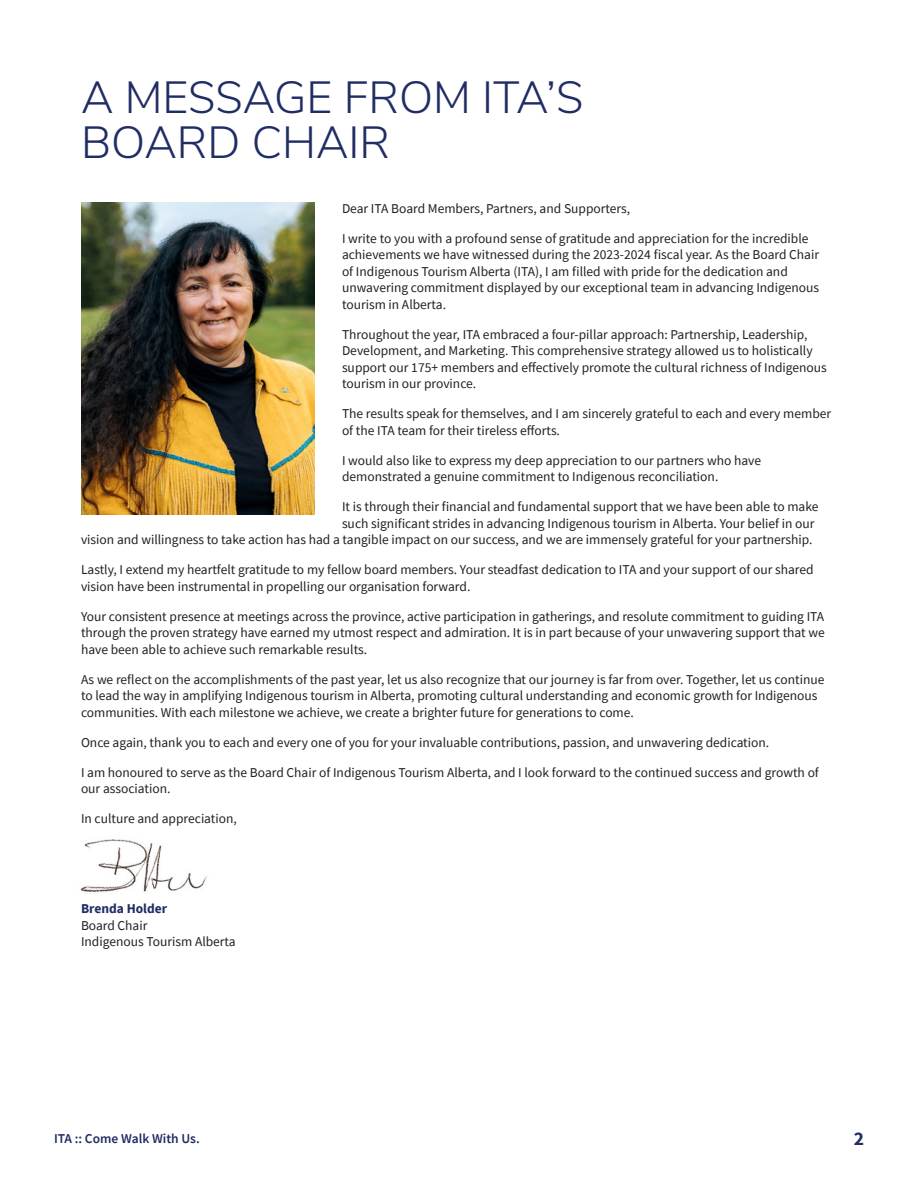
<style>
.page{position:relative;width:918px;height:1188px;background:#fff}
.page>*{position:absolute;margin:0;border:0;box-sizing:border-box;transform-origin:0 0}
.t1{font:300 45px/45px "Nunito Sans";color:#202c64}
.t2{font:700 19.5px "Source Sans Pro";color:#202c64}
.t3{font:13.5px/16.5px "Source Sans Pro";color:#231f20}
.t4{font:600 13.5px "Source Sans Pro";color:#202c64}
.s1{font-weight:700;color:#202c64}
</style>
<div class="page">
<img style="left:80px;top:839px;width:127px;height:53px">
<img style="left:81px;top:203px;width:234px;height:312px">
<h1 class="t1" style="left:81px;top:72px;width:504px">A MESSAGE FROM ITA’S<br>BOARD CHAIR</h1>
<p class="t3" style="left:342px;top:200px;width:290px">Dear ITA Board Members, Partners, and Supporters,</p>
<p class="t3" style="left:342px;top:230px;width:479px">I write to you with a profound sense of gratitude and appreciation for the incredible achievements we have witnessed during the 2023-2024 fiscal year. As the Board Chair of Indigenous Tourism Alberta (ITA), I am filled with pride for the dedication and unwavering commitment displayed by our exceptional team in advancing Indigenous tourism in Alberta.</p>
<p class="t3" style="left:342px;top:326px;width:486px">Throughout the year, ITA embraced a four-pillar approach: Partnership, Leadership, Development, and Marketing. This comprehensive strategy allowed us to holistically support our 175+ members and effectively promote the cultural richness of Indigenous tourism in our province.</p>
<p class="t3" style="left:342px;top:406px;width:491px">The results speak for themselves, and I am sincerely grateful to each and every member of the ITA team for their tireless efforts.</p>
<p class="t3" style="left:342px;top:452px;width:421px">I would also like to express my deep appreciation to our partners who have demonstrated a genuine commitment to Indigenous reconciliation.</p>
<p class="t3" style="left:342px;top:499px;width:478px">It is through their financial and fundamental support that we have been able to make</p>
<p class="t3" style="left:342px;top:515px;width:474px">such significant strides in advancing Indigenous tourism in Alberta. Your belief in our</p>
<p class="t3" style="left:81px;top:532px;width:733px">vision and willingness to take action has had a tangible impact on our success, and we are immensely grateful for your partnership.</p>
<p class="t3" style="left:81px;top:562px;width:734px">Lastly, I extend my heartfelt gratitude to my fellow board members. Your steadfast dedication to ITA and your support of our shared vision have been instrumental in propelling our organisation forward.</p>
<p class="t3" style="left:81px;top:608px;width:745px;text-align:justify">Your consistent presence at meetings across the province, active participation in gatherings, and resolute commitment to guiding ITA through the proven strategy have earned my utmost respect and admiration. It is in part because of your unwavering support that we have been able to achieve such remarkable results.</p>
<p class="t3" style="left:81px;top:671px;width:745px">As we reflect on the accomplishments of the past year, let us also recognize that our journey is far from over. Together, let us continue to lead the way in amplifying Indigenous tourism in Alberta, promoting cultural understanding and economic growth for Indigenous communities. With each milestone we achieve, we create a brighter future for generations to come.</p>
<p class="t3" style="left:81px;top:734px;width:690px">Once again, thank you to each and every one of you for your invaluable contributions, passion, and unwavering dedication.</p>
<p class="t3" style="left:81px;top:764px;width:739px">I am honoured to serve as the Board Chair of Indigenous Tourism Alberta, and I look forward to the continued success and growth of our association.</p>
<p class="t3" style="left:81px;top:811px;width:157px">In culture and appreciation,</p>
<p class="t3" style="left:81px;top:901px;width:156px"><span class="s1">Brenda Holder<br></span>Board Chair<br>Indigenous Tourism Alberta</p>
<p class="t4" style="left:54px;top:1130px;width:147px">ITA :: Come Walk With Us.</p>
<h2 class="t2" style="left:854px;top:1126px;width:12px">2</h2>
</div>
